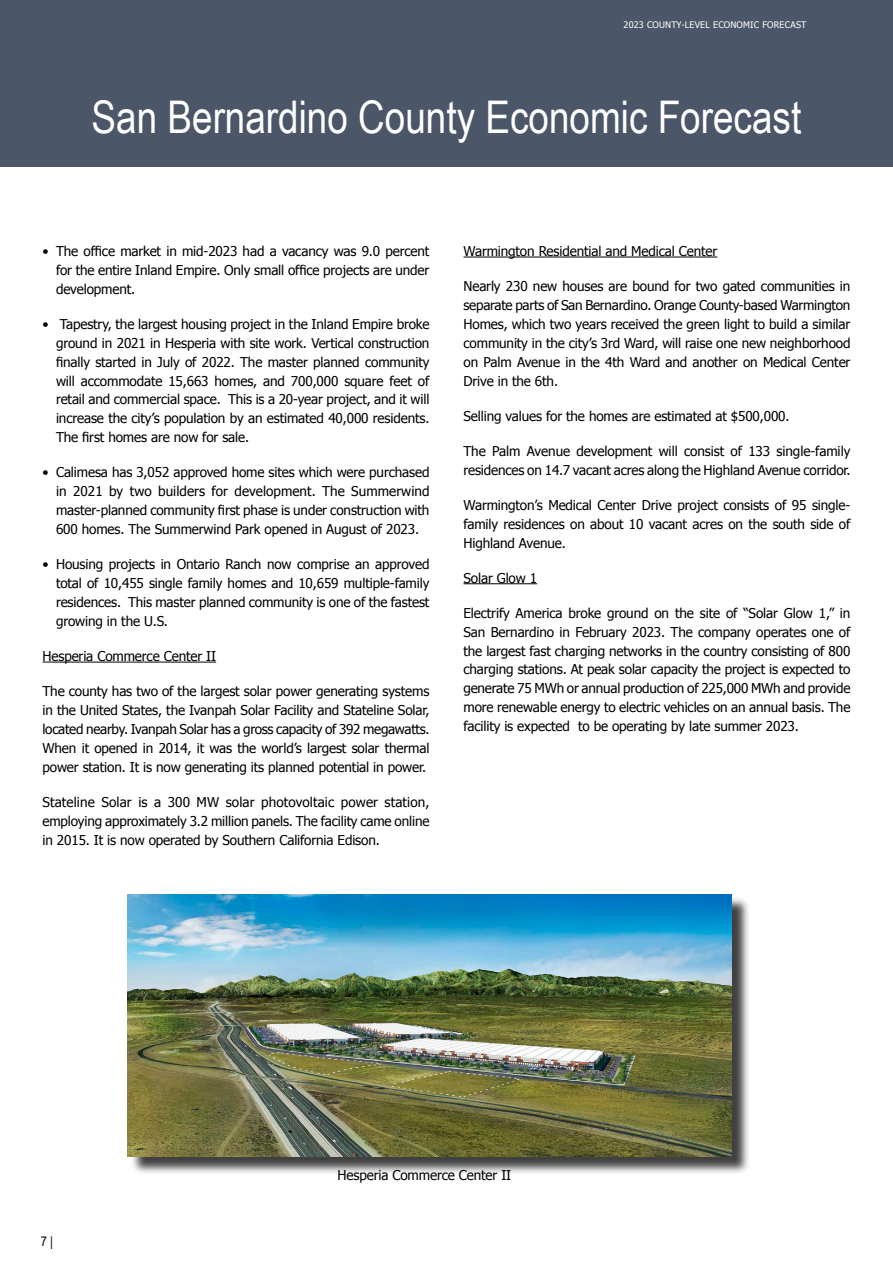
<style>
.page{position:relative;width:893px;height:1263px;background:#fff}
.page>*{position:absolute;margin:0;border:0;box-sizing:border-box;transform-origin:0 0}
.t1{font:45px "Arial Narrow";color:#fff}
.Profile_Body_Text{font:13.5px/18.9px "Tahoma";letter-spacing:-.01em;color:#000;text-align:justify}
.t2{font:13.5px "Arial Narrow";color:#000}
.t3{font:9px "Tahoma";letter-spacing:.02em;color:#fff}
</style>
<div class="page">
<div style="left:0;top:0;width:893px;height:167px;background:#4b5768"></div>
<hr style="left:43px;top:662px;width:173px;height:1px;background:#000">
<hr style="left:463px;top:257px;width:254px;height:1px;background:#000">
<hr style="left:463px;top:583px;width:74px;height:1px;background:#000">
<div style="left:130px;top:896px;width:620px;height:279px;background:#000;opacity:.75"></div>
<img style="left:127px;top:894px;width:604px;height:262px">
<p class="t3" style="left:624px;top:19px;width:184px">2023 COUNTY-LEVEL ECONOMIC FORECAST</p>
<h1 class="t1" style="left:92px;top:85px;width:711px">San Bernardino County Economic Forecast</h1>
<p class="Profile_Body_Text" style="left:56px;top:241px;width:375px;text-indent:-14px">• The office market in mid-2023 had a vacancy was 9.0 percent for the entire Inland Empire. Only small office projects are under development.</p>
<p class="Profile_Body_Text" style="left:56px;top:314px;width:375px;text-indent:-14px">• Tapestry, the largest housing project in the Inland Empire broke ground in 2021 in Hesperia with site work. Vertical construction finally started in July of 2022. The master planned community will accommodate 15,663 homes, and 700,000 square feet of retail and commercial space. This is a 20-year project, and it will increase the city’s population by an estimated 40,000 residents.<br>The first homes are now for sale.</p>
<p class="Profile_Body_Text" style="left:56px;top:462px;width:375px;text-indent:-14px">• Calimesa has 3,052 approved home sites which were purchased in 2021 by two builders for development. The Summerwind master-planned community first phase is under construction with 600 homes. The Summerwind Park opened in August of 2023.</p>
<p class="Profile_Body_Text" style="left:56px;top:554px;width:375px;text-indent:-14px">• Housing projects in Ontario Ranch now comprise an approved total of 10,455 single family homes and 10,659 multiple-family residences. This master planned community is one of the fastest growing in the U.S.</p>
<p class="Profile_Body_Text" style="left:43px;top:646px;width:175px">Hesperia Commerce Center II</p>
<p class="Profile_Body_Text" style="left:43px;top:681px;width:388px">The county has two of the largest solar power generating systems in the United States, the Ivanpah Solar Facility and Stateline Solar, located nearby. Ivanpah Solar has a gross capacity of 392 megawatts.<br>When it opened in 2014, it was the world’s largest solar thermal power station. It is now generating its planned potential in power.</p>
<p class="Profile_Body_Text" style="left:43px;top:792px;width:389px">Stateline Solar is a 300 MW solar photovoltaic power station, employing approximately 3.2 million panels. The facility came online in 2015. It is now operated by Southern California Edison.</p>
<p class="Profile_Body_Text" style="left:463px;top:241px;width:255px">Warmington Residential and Medical Center</p>
<p class="Profile_Body_Text" style="left:463px;top:276px;width:388px">Nearly 230 new houses are bound for two gated communities in separate parts of San Bernardino. Orange County-based Warmington Homes, which two years received the green light to build a similar community in the city’s 3rd Ward, will raise one new neighborhood on Palm Avenue in the 4th Ward and another on Medical Center Drive in the 6th.</p>
<p class="Profile_Body_Text" style="left:463px;top:406px;width:328px">Selling values for the homes are estimated at $500,000.</p>
<p class="Profile_Body_Text" style="left:463px;top:441px;width:388px">The Palm Avenue development will consist of 133 single-family residences on 14.7 vacant acres along the Highland Avenue corridor.</p>
<p class="Profile_Body_Text" style="left:463px;top:495px;width:388px">Warmington’s Medical Center Drive project consists of 95 single&shy;family residences on about 10 vacant acres on the south side of Highland Avenue.</p>
<p class="Profile_Body_Text" style="left:463px;top:568px;width:75px">Solar Glow 1</p>
<p class="Profile_Body_Text" style="left:463px;top:603px;width:388px">Electrify America broke ground on the site of “Solar Glow 1,” in San Bernardino in February 2023. The company operates one of the largest fast charging networks in the country consisting of 800 charging stations. At peak solar capacity the project is expected to generate 75 MWh or annual production of 225,000 MWh and provide more renewable energy to electric vehicles on an annual basis. The facility is expected to be operating by late summer 2023.</p>
<p class="t2" style="left:41px;top:1231px;width:14px">7 |</p>
<p class="Profile_Body_Text" style="left:338px;top:1165px;width:175px">Hesperia Commerce Center II</p>
</div>
